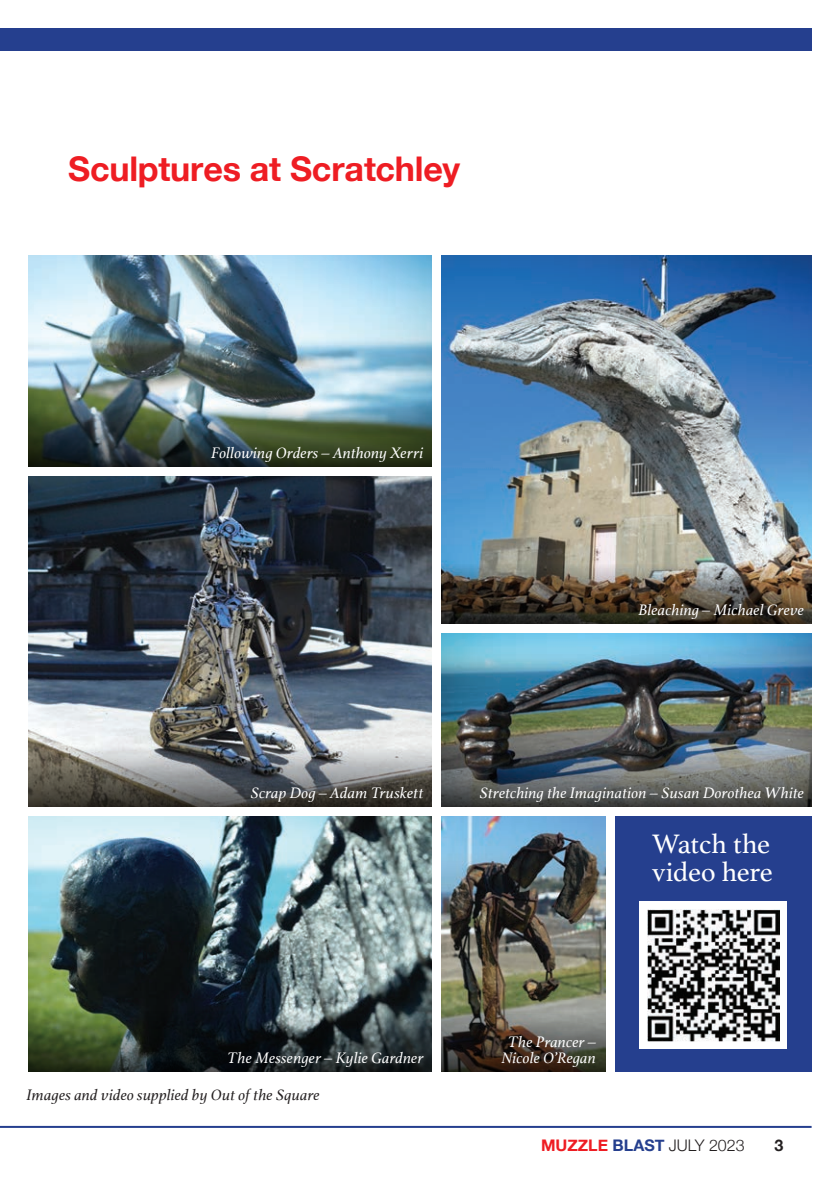
<style>
.page{position:relative;width:840px;height:1191px;background:#fff}
.page>*{position:absolute;margin:0;border:0;box-sizing:border-box;transform-origin:0 0}
.t1{font:700 34px "Helvetica Neue";letter-spacing:-.005em;color:#ee1d23}
.SMALL_HEADER{font:28px/28px "Athelas";letter-spacing:-.015em;color:#fff}
.BODY_COPY_01{font:italic 16px/16px "Athelas";letter-spacing:.005em;color:#fff;text-align:center}
.BODY_COPY_01-2{font:italic 16px "Athelas";letter-spacing:.01em;color:#231f20}
.t2{font:300 16px "Helvetica Neue";color:#231f20}
.t3{font:700 16px "Helvetica Neue";color:#231f20}
.s1{font-weight:700;color:#ee1d23}
.s2{font-weight:700;color:#253f8e}
</style>
<div class="page">
<img style="left:441px;top:816px;width:164px;height:194px">
<svg style="left:441px;top:1010px;width:164px;height:61px;background:#524c43"></svg>
<img style="left:28px;top:816px;width:403px;height:194px">
<svg style="left:28px;top:1010px;width:403px;height:61px;background:#2a352d"></svg>
<img style="left:441px;top:634px;width:370px;height:111px">
<svg style="left:441px;top:745px;width:370px;height:61px;background:#585c5e"></svg>
<img style="left:28px;top:476px;width:403px;height:269px">
<svg style="left:28px;top:745px;width:403px;height:61px;background:#6f706e"></svg>
<img style="left:441px;top:255px;width:370px;height:308px">
<img style="left:441px;top:563px;width:370px;height:61px">
<img style="left:28px;top:255px;width:403px;height:150px">
<img style="left:28px;top:405px;width:403px;height:61px">
<hr style="left:0;top:1125px;width:811px;height:2px;background:#253f8e">
<div style="left:615px;top:816px;width:196px;height:255px;background:#253f8e"></div>
<div style="left:639px;top:902px;width:147px;height:147px;background:#fff"></div>
<img style="left:647px;top:909px;width:131px;height:132px">
<div style="left:0;top:28px;width:811px;height:23px;background:#253f8e"></div>
<p class="t1" style="left:68px;top:142px;width:393px">Sculptures at Scratchley</p>
<p class="BODY_COPY_01" style="left:211px;top:444px;width:214px">Following Orders – Anthony Xerri</p>
<p class="BODY_COPY_01" style="left:638px;top:601px;width:167px">Bleaching – Michael Greve</p>
<p class="BODY_COPY_01" style="left:250px;top:784px;width:174px">Scrap Dog – Adam Truskett</p>
<p class="BODY_COPY_01" style="left:479px;top:784px;width:325px">Stretching the Imagination – Susan Dorothea White</p>
<p class="BODY_COPY_01" style="left:227px;top:1049px;width:198px">The Messenger – Kylie Gardner</p>
<p class="BODY_COPY_01-2" style="left:26px;top:1082px;width:294px">Images and video supplied by Out of the Square</p>
<p class="SMALL_HEADER" style="left:651px;top:828px;width:122px">Watch the video here</p>
<p class="BODY_COPY_01" style="left:501px;top:1033px;width:96px">The Prancer –<br>Nicole O’Regan</p>
<p class="t2" style="left:541px;top:1132px;width:205px"><span class="s1">MUZZLE</span> <span class="s2">BLAST</span> JULY 2023</p>
<p class="t3" style="left:773px;top:1133px;width:10px">3</p>
</div>
